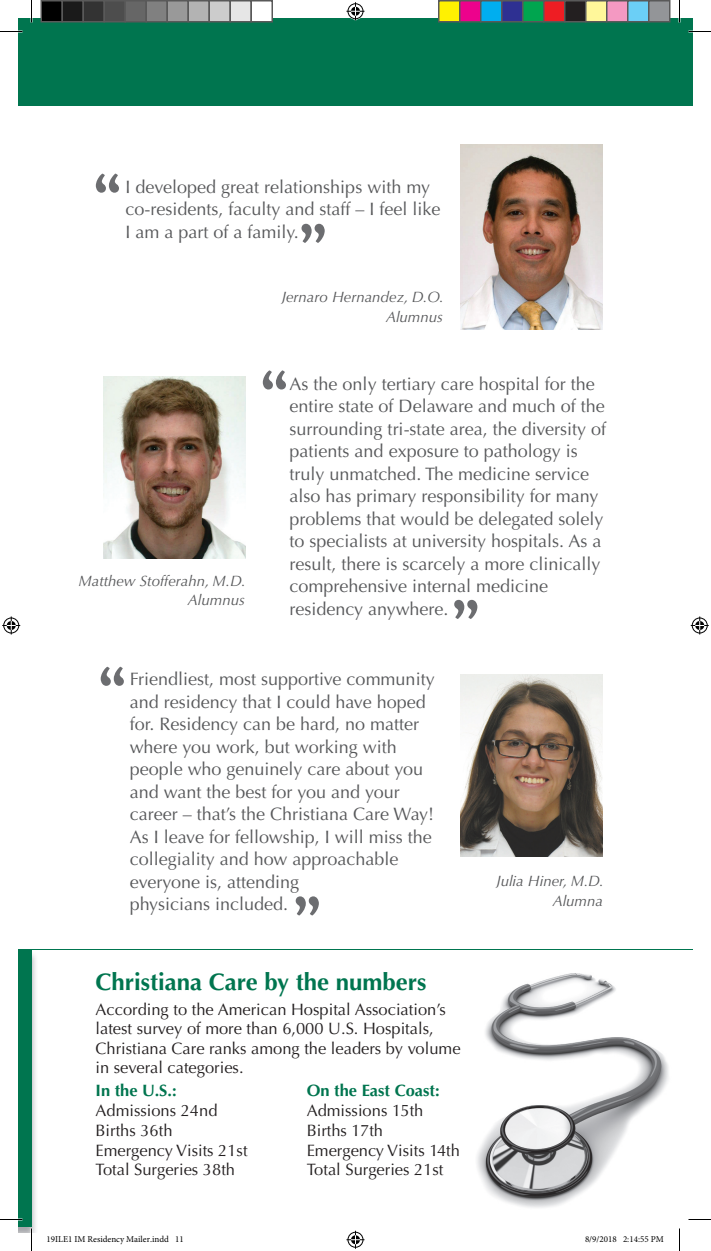
<style>
.page{position:relative;width:711px;height:1251px;background:#fff}
.page>*{position:absolute;margin:0;border:0;box-sizing:border-box;transform-origin:0 0}
.t1{font:condensed 60px "Bernard";color:#6c6d70}
.t2{font:700 24px "Optima LT Std";color:#00754f}
.t3{font:18px/22.5px "Optima LT Std";color:#57585a}
.t4{font:16.5px/19.5px "Optima LT Std";color:#231f20}
.t5{font:700 16.5px "Optima LT Std";color:#00754f}
.t6{font:italic 15px/19.5px "Optima LT Std";color:#57585a;text-align:right}
.t7{font:9px "Minion Pro";color:#000}
</style>
<div class="page">
<div style="left:18px;top:18px;width:675px;height:87px;background:#00754f"></div>
<img style="left:103px;top:376px;width:143px;height:182px">
<img style="left:460px;top:675px;width:143px;height:182px">
<img style="left:460px;top:144px;width:143px;height:186px">
<img style="left:18px;top:954px;width:18px;height:279px">
<div style="left:18px;top:949px;width:14px;height:278px;background:#00754f"></div>
<img style="left:477px;top:973px;width:192px;height:235px">
<hr style="left:32px;top:949px;width:661px;height:1px;background:#00754f">
<svg style="left:0;top:31px;width:22px;height:1px"></svg>
<svg style="left:688px;top:31px;width:23px;height:1px"></svg>
<svg style="left:0;top:1219px;width:22px;height:1px"></svg>
<svg style="left:688px;top:1219px;width:23px;height:1px"></svg>
<svg style="left:31px;top:0;width:1px;height:22px"></svg>
<svg style="left:31px;top:1228px;width:1px;height:23px"></svg>
<svg style="left:679px;top:0;width:1px;height:22px"></svg>
<svg style="left:679px;top:1228px;width:1px;height:23px"></svg>
<svg style="left:346px;top:2px;width:18px;height:18px"></svg>
<svg style="left:346px;top:1231px;width:18px;height:18px"></svg>
<svg style="left:2px;top:616px;width:18px;height:18px"></svg>
<svg style="left:691px;top:616px;width:18px;height:18px"></svg>
<div style="left:41px;top:1px;width:21px;height:21px;background:#000"></div>
<div style="left:40px;top:0;width:23px;height:22px;border:2px solid #595959"></div>
<div style="left:62px;top:1px;width:21px;height:21px;background:#1a1a1a"></div>
<div style="left:62px;top:0;width:22px;height:22px;border:2px solid #595959"></div>
<div style="left:83px;top:1px;width:21px;height:21px;background:#333"></div>
<div style="left:82px;top:0;width:23px;height:22px;border:2px solid #595959"></div>
<div style="left:104px;top:1px;width:21px;height:21px;background:#4d4d4d"></div>
<div style="left:104px;top:0;width:22px;height:22px;border:2px solid #595959"></div>
<div style="left:125px;top:1px;width:21px;height:21px;background:#666"></div>
<div style="left:124px;top:0;width:23px;height:22px;border:2px solid #595959"></div>
<div style="left:146px;top:1px;width:21px;height:21px;background:#808080"></div>
<div style="left:146px;top:0;width:22px;height:22px;border:2px solid #595959"></div>
<div style="left:167px;top:1px;width:21px;height:21px;background:#999"></div>
<div style="left:166px;top:0;width:23px;height:22px;border:2px solid #595959"></div>
<div style="left:188px;top:1px;width:21px;height:21px;background:#b3b3b3"></div>
<div style="left:188px;top:0;width:22px;height:22px;border:2px solid #595959"></div>
<div style="left:209px;top:1px;width:21px;height:21px;background:#ccc"></div>
<div style="left:208px;top:0;width:23px;height:22px;border:2px solid #595959"></div>
<div style="left:230px;top:1px;width:21px;height:21px;background:#e6e6e6"></div>
<div style="left:230px;top:0;width:22px;height:22px;border:2px solid #595959"></div>
<div style="left:251px;top:1px;width:21px;height:21px;background:#fff"></div>
<div style="left:250px;top:0;width:23px;height:22px;border:2px solid #595959"></div>
<div style="left:439px;top:1px;width:21px;height:21px;background:#fff101"></div>
<div style="left:438px;top:0;width:22px;height:22px;border:2px solid #595959"></div>
<div style="left:460px;top:1px;width:21px;height:21px;background:#ed028c"></div>
<div style="left:459px;top:0;width:23px;height:22px;border:2px solid #595959"></div>
<div style="left:481px;top:1px;width:21px;height:21px;background:#00aeef"></div>
<div style="left:480px;top:0;width:22px;height:22px;border:2px solid #595959"></div>
<div style="left:502px;top:1px;width:21px;height:21px;background:#2e3092"></div>
<div style="left:501px;top:0;width:23px;height:22px;border:2px solid #595959"></div>
<div style="left:523px;top:1px;width:21px;height:21px;background:#00a54f"></div>
<div style="left:522px;top:0;width:22px;height:22px;border:2px solid #595959"></div>
<div style="left:544px;top:1px;width:21px;height:21px;background:#ee1d23"></div>
<div style="left:543px;top:0;width:23px;height:22px;border:2px solid #595959"></div>
<div style="left:565px;top:1px;width:21px;height:21px;background:#231f20"></div>
<div style="left:564px;top:0;width:22px;height:22px;border:2px solid #595959"></div>
<div style="left:586px;top:1px;width:21px;height:21px;background:#fff79a"></div>
<div style="left:585px;top:0;width:23px;height:22px;border:2px solid #595959"></div>
<div style="left:607px;top:1px;width:21px;height:21px;background:#f499c2"></div>
<div style="left:606px;top:0;width:22px;height:22px;border:2px solid #595959"></div>
<div style="left:628px;top:1px;width:21px;height:21px;background:#6bcff6"></div>
<div style="left:627px;top:0;width:23px;height:22px;border:2px solid #595959"></div>
<div style="left:649px;top:1px;width:21px;height:21px;background:#939598"></div>
<div style="left:648px;top:0;width:22px;height:22px;border:2px solid #595959"></div>
<svg style="left:623px;top:1193px;width:41px;height:15px"></svg>
<h1 class="t1" style="left:93px;top:164px;width:30px">“</h1>
<p class="t3" style="left:125px;top:176px;width:317px">I developed great relationships with my co-residents, faculty and staff – I feel like<br>I am a part of a family.</p>
<h1 class="t1" style="left:299px;top:214px;width:30px">”</h1>
<p class="t6" style="left:282px;top:288px;width:163px">Jernaro Hernandez, D.O.<br>Alumnus</p>
<p class="t6" style="left:79px;top:571px;width:169px">Matthew Stofferahn, M.D.<br>Alumnus</p>
<h1 class="t1" style="left:260px;top:361px;width:30px">“</h1>
<p class="t3" style="left:290px;top:373px;width:318px">As the only tertiary care hospital for the entire state of Delaware and much of the surrounding tri-state area, the diversity of patients and exposure to pathology is truly unmatched. The medicine service also has primary responsibility for many problems that would be delegated solely to specialists at university hospitals. As a result, there is scarcely a more clinically comprehensive internal medicine residency anywhere.</p>
<h1 class="t1" style="left:451px;top:590px;width:30px">”</h1>
<h1 class="t1" style="left:98px;top:657px;width:30px">“</h1>
<p class="t3" style="left:130px;top:668px;width:306px">Friendliest, most supportive community and residency that I could have hoped for. Residency can be hard, no matter where you work, but working with people who genuinely care about you and want the best for you and your career – that’s the Christiana Care Way!<br>As I leave for fellowship, I will miss the collegiality and how approachable everyone is, attending<br>physicians included.</p>
<h1 class="t1" style="left:293px;top:887px;width:30px">”</h1>
<h2 class="t2" style="left:96px;top:968px;width:333px">Christiana Care by the numbers</h2>
<p class="t4" style="left:96px;top:1000px;width:367px">According to the American Hospital Association’s latest survey of more than 6,000 U.S. Hospitals, Christiana Care ranks among the leaders by volume in several categories.</p>
<p class="t5" style="left:96px;top:1081px;width:83px">In the U.S.:</p>
<p class="t5" style="left:307px;top:1081px;width:134px">On the East Coast:</p>
<p class="t4" style="left:96px;top:1101px;width:123px">Admissions 24nd</p>
<p class="t4" style="left:307px;top:1101px;width:118px">Admissions 15th</p>
<p class="t4" style="left:96px;top:1121px;width:79px">Births 36th</p>
<p class="t4" style="left:307px;top:1121px;width:78px">Births 17th</p>
<p class="t4" style="left:96px;top:1141px;width:154px">Emergency Visits 21st</p>
<p class="t4" style="left:307px;top:1141px;width:155px">Emergency Visits 14th</p>
<p class="t4" style="left:96px;top:1160px;width:141px">Total Surgeries 38th</p>
<p class="t4" style="left:307px;top:1160px;width:138px">Total Surgeries 21st</p>
<p class="t6" style="left:497px;top:871px;width:109px">Julia Hiner, M.D.<br>Alumna</p>
<p class="t7" style="left:46px;top:1233px;width:139px">19ILE1 IM Residency Mailer.indd 11</p>
<p class="t7" style="left:585px;top:1233px;width:80px">8/9/2018 2:14:55 PM</p>
</div>
